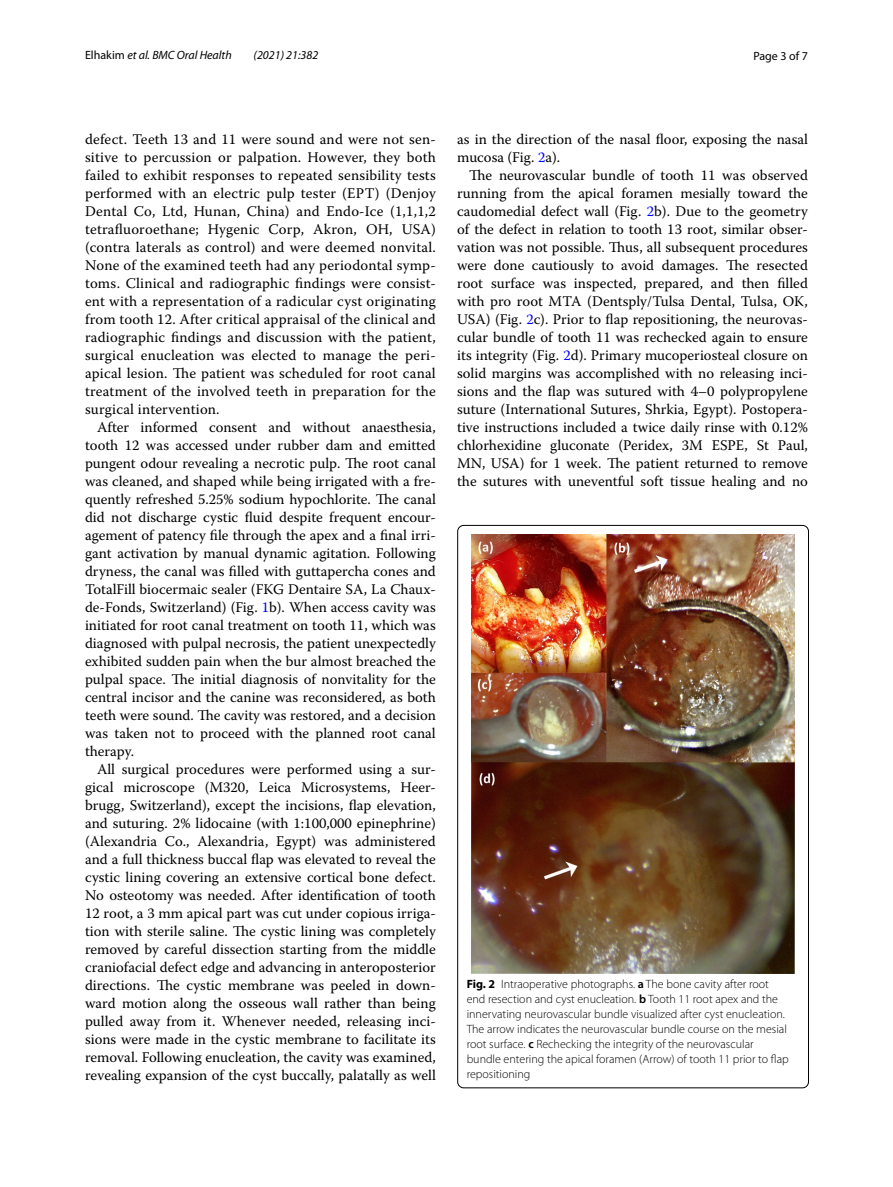
<style>
.page{position:relative;width:893px;height:1187px;background:#fff}
.page>*{position:absolute;margin:0;border:0;box-sizing:border-box;transform-origin:0 0}
.t1{font:14.7px/18px "Warnock Pro";color:#000;text-align:justify}
.t2{font:300 12px/15px "Myriad Pro";color:#000}
.t3{font:italic 12px "Myriad Pro";color:#000}
.t4{font:12px "Myriad Pro";color:#000}
.s1{font-style:normal}
.s2{color:#00f}
.s3{font-weight:700}
.s4{font-weight:600}
</style>
<div class="page">
<img style="left:471px;top:534px;width:324px;height:439px">
<p class="t3" style="left:85px;top:48px;width:148px"><span class="s1">Elhakim</span> et al. BMC Oral Health</p>
<p class="t3" style="left:254px;top:48px;width:66px">(2021) 21:382</p>
<p class="t4" style="left:753px;top:48px;width:56px">Page 3 of 7</p>
<p class="t1" style="left:85px;top:130px;width:352px">defect. Teeth 13 and 11 were sound and were not sen&shy;sitive to percussion or palpation. However, they both failed to exhibit responses to repeated sensibility tests performed with an electric pulp tester (EPT) (Denjoy Dental Co, Ltd, Hunan, China) and Endo-Ice (1,1,1,2 tetrafluoroethane; Hygenic Corp, Akron, OH, USA) (contra laterals as control) and were deemed nonvital.<br>None of the examined teeth had any periodontal symp&shy;toms. Clinical and radiographic findings were consist&shy;ent with a representation of a radicular cyst originating from tooth 12. After critical appraisal of the clinical and radiographic findings and discussion with the patient, surgical enucleation was elected to manage the peri&shy;apical lesion. The patient was scheduled for root canal treatment of the involved teeth in preparation for the surgical intervention.</p>
<p class="t1" style="left:85px;top:418px;width:352px;text-indent:12px">After informed consent and without anaesthesia, tooth 12 was accessed under rubber dam and emitted pungent odour revealing a necrotic pulp. The root canal was cleaned, and shaped while being irrigated with a fre&shy;quently refreshed 5.25% sodium hypochlorite. The canal did not discharge cystic fluid despite frequent encour&shy;agement of patency file through the apex and a final irri&shy;gant activation by manual dynamic agitation. Following dryness, the canal was filled with guttapercha cones and TotalFill biocermaic sealer (FKG Dentaire SA, La Chaux&shy;de-Fonds, Switzerland) (Fig. <span class="s2">1</span>b). When access cavity was initiated for root canal treatment on tooth 11, which was diagnosed with pulpal necrosis, the patient unexpectedly exhibited sudden pain when the bur almost breached the pulpal space. The initial diagnosis of nonvitality for the central incisor and the canine was reconsidered, as both teeth were sound. The cavity was restored, and a decision was taken not to proceed with the planned root canal therapy.</p>
<p class="t1" style="left:85px;top:760px;width:352px;text-indent:12px">All surgical procedures were performed using a sur&shy;gical microscope (M320, Leica Microsystems, Heer&shy;brugg, Switzerland), except the incisions, flap elevation, and suturing. 2% lidocaine (with 1:100,000 epinephrine) (Alexandria Co., Alexandria, Egypt) was administered and a full thickness buccal flap was elevated to reveal the cystic lining covering an extensive cortical bone defect.<br>No osteotomy was needed. After identification of tooth 12 root, a 3 mm apical part was cut under copious irriga&shy;tion with sterile saline. The cystic lining was completely removed by careful dissection starting from the middle craniofacial defect edge and advancing in anteroposterior directions. The cystic membrane was peeled in down&shy;ward motion along the osseous wall rather than being pulled away from it. Whenever needed, releasing inci&shy;sions were made in the cystic membrane to facilitate its removal. Following enucleation, the cavity was examined, revealing expansion of the cyst buccally, palatally as well</p>
<p class="t1" style="left:457px;top:130px;width:352px">as in the direction of the nasal floor, exposing the nasal mucosa (Fig. <span class="s2">2</span>a).</p>
<p class="t1" style="left:457px;top:166px;width:352px;text-indent:12px">The neurovascular bundle of tooth 11 was observed running from the apical foramen mesially toward the caudomedial defect wall (Fig. <span class="s2">2</span>b). Due to the geometry of the defect in relation to tooth 13 root, similar obser&shy;vation was not possible. Thus, all subsequent procedures were done cautiously to avoid damages. The resected root surface was inspected, prepared, and then filled with pro root MTA (Dentsply/Tulsa Dental, Tulsa, OK, USA) (Fig. <span class="s2">2</span>c). Prior to flap repositioning, the neurovas&shy;cular bundle of tooth 11 was rechecked again to ensure its integrity (Fig. <span class="s2">2</span>d). Primary mucoperiosteal closure on solid margins was accomplished with no releasing inci&shy;sions and the flap was sutured with 4–0 polypropylene suture (International Sutures, Shrkia, Egypt). Postopera&shy;tive instructions included a twice daily rinse with 0.12% chlorhexidine gluconate (Peridex, 3M ESPE, St Paul, MN, USA) for 1 week. The patient returned to remove the sutures with uneventful soft tissue healing and no</p>
<p class="t2" style="left:467px;top:976px;width:324px"><span class="s3">Fig. 2</span> Intraoperative photographs. <span class="s4">a</span> The bone cavity after root end resection and cyst enucleation. <span class="s4">b</span> Tooth 11 root apex and the innervating neurovascular bundle visualized after cyst enucleation.<br>The arrow indicates the neurovascular bundle course on the mesial root surface. <span class="s4">c</span> Rechecking the integrity of the neurovascular bundle entering the apical foramen (Arrow) of tooth 11 prior to flap repositioning</p>
</div>
